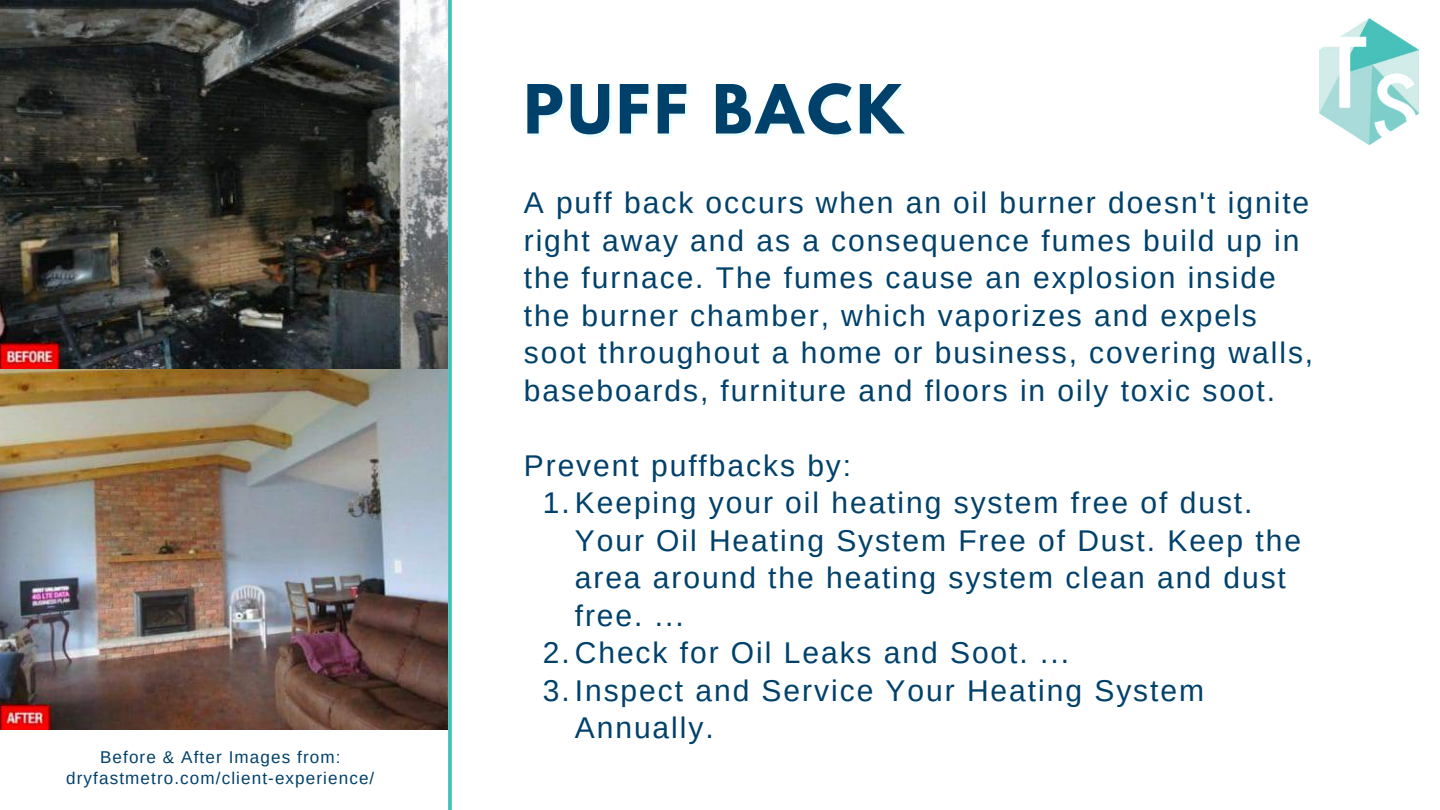
<style>
.page{position:relative;width:1440px;height:810px;background:#fff}
.page>*{position:absolute;margin:0;border:0;box-sizing:border-box;transform-origin:0 0}
.t1{font:700 60px "League Spartan";letter-spacing:.065em;color:#00416b}
.t2{font:30px/37.5px "Arimo";letter-spacing:.065em;color:#00416b}
.t3{font:17.1px/21px "Arimo";letter-spacing:.065em;color:#00416b;text-align:center}
</style>
<div class="page">
<img style="left:1320px;top:18px;width:99px;height:126px">
<svg style="left:448px;top:0;width:4px;height:810px;background:#4ec4bf"></svg>
<img style="left:0;top:0;width:448px;height:729px">
<p class="t3" style="left:66px;top:746px;width:310px">Before &amp; After Images from: dryfastmetro.com/client-experience/</p>
<h1 class="t1" style="left:524px;top:80px;width:381px">PUFF BACK</h1>
<p class="t2" style="left:524px;top:184px;width:791px">A puff back occurs when an oil burner doesn't ignite right away and as a consequence fumes build up in the furnace. The fumes cause an explosion inside the burner chamber, which vaporizes and expels soot throughout a home or business, covering walls, baseboards, furniture and floors in oily toxic soot.</p>
<p class="t2" style="left:524px;top:446px;width:329px">Prevent puffbacks by:</p>
<p class="t2" style="left:543px;top:484px;width:711px">1.Keeping your oil heating system free of dust.</p>
<p class="t2" style="left:575px;top:521px;width:728px">Your Oil Heating System Free of Dust. Keep the</p>
<p class="t2" style="left:575px;top:559px;width:713px">area around the heating system clean and dust</p>
<p class="t2" style="left:575px;top:596px;width:110px">free. ...</p>
<p class="t2" style="left:543px;top:634px;width:528px">2.Check for Oil Leaks and Soot. ...</p>
<p class="t2" style="left:543px;top:671px;width:663px">3.Inspect and Service Your Heating System</p>
<p class="t2" style="left:575px;top:709px;width:140px">Annually.</p>
</div>
